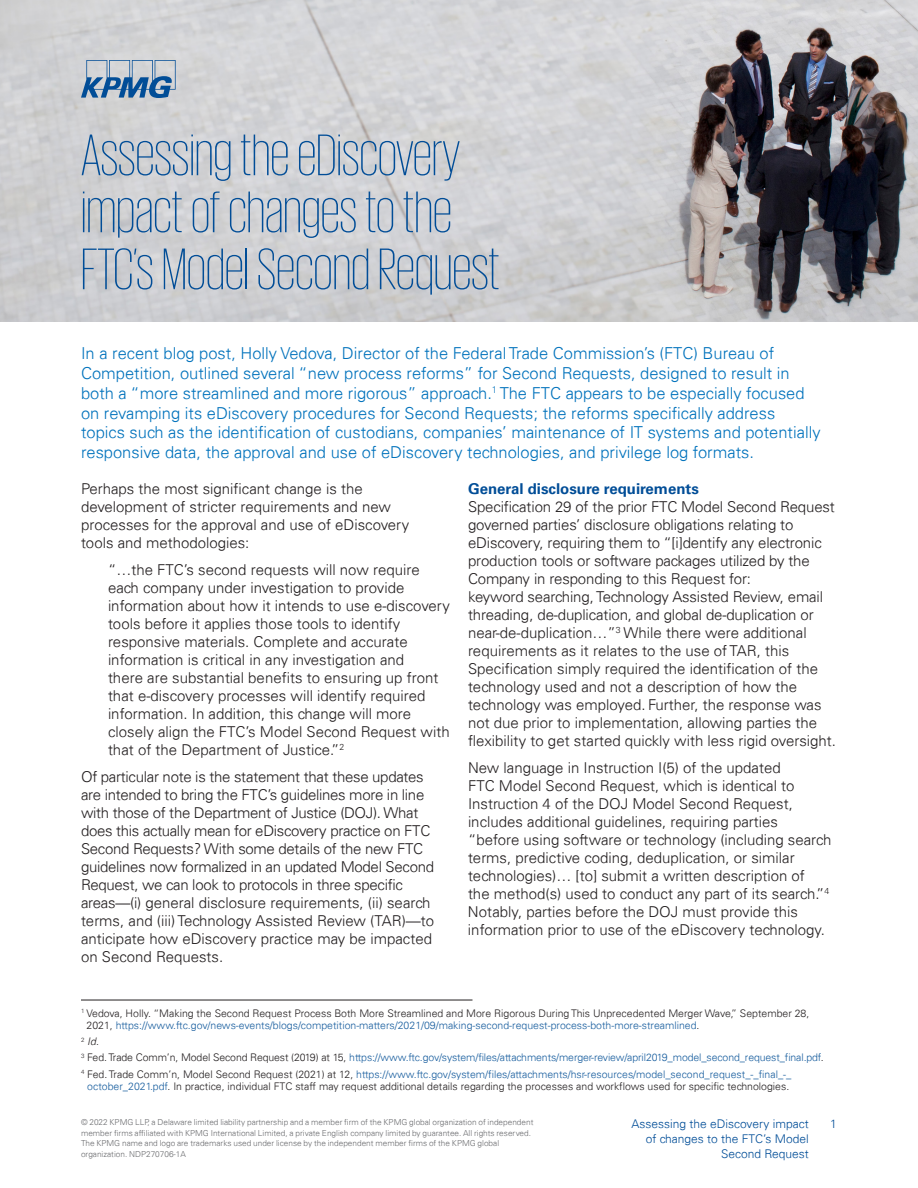
<style>
.page{position:relative;width:918px;height:1188px;background:#fff}
.page>*{position:absolute;margin:0;border:0;box-sizing:border-box;transform-origin:0 0}
.t1{font:200 60px/57px "KPMG";color:#014d97}
.t2{font:300 16.5px/19.8px "Univers 45";color:#0072bc}
.t3{font:300 15px/18px "Univers 45";color:#231f20}
.t4{font:300 15px/18px "Univers 45";letter-spacing:-.02em;color:#231f20}
.t5{font:700 15px "Univers 65";color:#014d97}
.t6{font:300 12px/15px "Univers 45";color:#014d97;text-align:right}
.t7{font:300 10.5px/12.6px "Univers 45";color:#231f20}
.t8{font:300 10.5px/16px "Univers 45";letter-spacing:-.01em;color:#175d9e}
.t9{font:300 8.25px/10.5px "Univers 45";color:#6c6d70}
.s1{color:#175d9e}
.s2{font-style:italic;color:#231f20}
.s3{color:#231f20}
</style>
<div class="page">
<hr style="left:81px;top:1000px;width:391px;height:1px;background:#231f20">
<img style="left:0;top:0;width:918px;height:322px">
<svg style="left:81px;top:60px;width:95px;height:38px;background:#89a4bf"></svg>
<h1 class="t1" style="left:81px;top:125px;width:420px">Assessing the eDiscovery impact of changes to the<br>FTC’s Model Second Request</h1>
<p class="t2" style="left:81px;top:343px;width:741px">In a recent blog post, Holly Vedova, Director of the Federal Trade Commission’s (FTC) Bureau of Competition, outlined several “new process reforms” for Second Requests, designed to result in both a “more streamlined and more rigorous” approach.<sup>1</sup> The FTC appears to be especially focused on revamping its eDiscovery procedures for Second Requests; the reforms specifically address topics such as the identification of custodians, companies’ maintenance of IT systems and potentially responsive data, the approval and use of eDiscovery technologies, and privilege log formats.</p>
<p class="t3" style="left:81px;top:480px;width:330px">Perhaps the most significant change is the development of stricter requirements and new processes for the approval and use of eDiscovery tools and methodologies:</p>
<p class="t3" style="left:108px;top:561px;width:343px">“…the FTC’s second requests will now require each company under investigation to provide information about how it intends to use e-discovery tools before it applies those tools to identify responsive materials. Complete and accurate information is critical in any investigation and<br>there are substantial benefits to ensuring up front that e-discovery processes will identify required information. In addition, this change will more closely align the FTC’s Model Second Request with that of the Department of Justice.”<sup>2</sup></p>
<p class="t4" style="left:81px;top:768px;width:355px">Of particular note is the statement that these updates are intended to bring the FTC’s guidelines more in line with those of the Department of Justice (DOJ). What does this actually mean for eDiscovery practice on FTC Second Requests? With some details of the new FTC guidelines now formalized in an updated Model Second Request, we can look to protocols in three specific areas—(i) general disclosure requirements, (ii) search terms, and (iii) Technology Assisted Review (TAR)—to anticipate how eDiscovery practice may be impacted on Second Requests.</p>
<p class="t5" style="left:468px;top:480px;width:232px">General disclosure requirements</p>
<p class="t3" style="left:468px;top:498px;width:370px">Specification 29 of the prior FTC Model Second Request governed parties’ disclosure obligations relating to eDiscovery, requiring them to “[i]dentify any electronic production tools or software packages utilized by the Company in responding to this Request for:<br>keyword searching, Technology Assisted Review, email threading, de-duplication, and global de-duplication or near-de-duplication…”<sup>3</sup> While there were additional requirements as it relates to the use of TAR, this Specification simply required the identification of the technology used and not a description of how the technology was employed. Further, the response was not due prior to implementation, allowing parties the flexibility to get started quickly with less rigid oversight.</p>
<p class="t3" style="left:468px;top:759px;width:365px">New language in Instruction I(5) of the updated<br>FTC Model Second Request, which is identical to Instruction 4 of the DOJ Model Second Request, includes additional guidelines, requiring parties “before using software or technology (including search terms, predictive coding, deduplication, or similar technologies)… [to] submit a written description of<br>the method(s) used to conduct any part of its search.”<sup>4<br></sup>Notably, parties before the DOJ must provide this information prior to use of the eDiscovery technology.</p>
<p class="t7" style="left:87px;top:1007px;width:724px;text-indent:-6px"><sup>1</sup> Vedova, Holly. “Making the Second Request Process Both More Streamlined and More Rigorous During This Unprecedented Merger Wave,” September 28,<br>2021, <span class="s1">https://www.ftc.gov/news-events/blogs/competition-matters/2021/09/making-second-request-process-both-more-streamlined</span>.</p>
<p class="t8" style="left:81px;top:1034px;width:744px"><sup>2</sup> <span class="s2">Id</span><span class="s3">.<br></span><sup>3</sup> <span class="s3">Fed. Trade Comm’n, Model Second Request (2019) at 15,</span> https://www.ftc.gov/system/files/attachments/merger-review/april2019_model_second_request_final.pdf<span class="s3">.<br></span><sup>4</sup> <span class="s3">Fed. Trade Comm’n, Model Second Request (2021) at 12,</span> https://www.ftc.gov/system/files/attachments/hsr-resources/model_second_request_-_final_-_</p>
<p class="t7" style="left:87px;top:1080px;width:703px"><span class="s1">october_2021.pdf</span>. In practice, individual FTC staff may request additional details regarding the processes and workflows used for specific technologies.</p>
<p class="t9" style="left:81px;top:1117px;width:454px">© 2022 KPMG LLP, a Delaware limited liability partnership and a member firm of the KPMG global organization of independent member firms affiliated with KPMG International Limited, a private English company limited by guarantee. All rights reserved.<br>The KPMG name and logo are trademarks used under license by the independent member firms of the KPMG global organization. NDP270706-1A</p>
<p class="t6" style="left:632px;top:1116px;width:179px">Assessing the eDiscovery impact</p>
<p class="t6" style="left:830px;top:1116px;width:8px">1</p>
<p class="t6" style="left:646px;top:1131px;width:164px">of changes to the FTC’s Model<br>Second Request</p>
</div>
